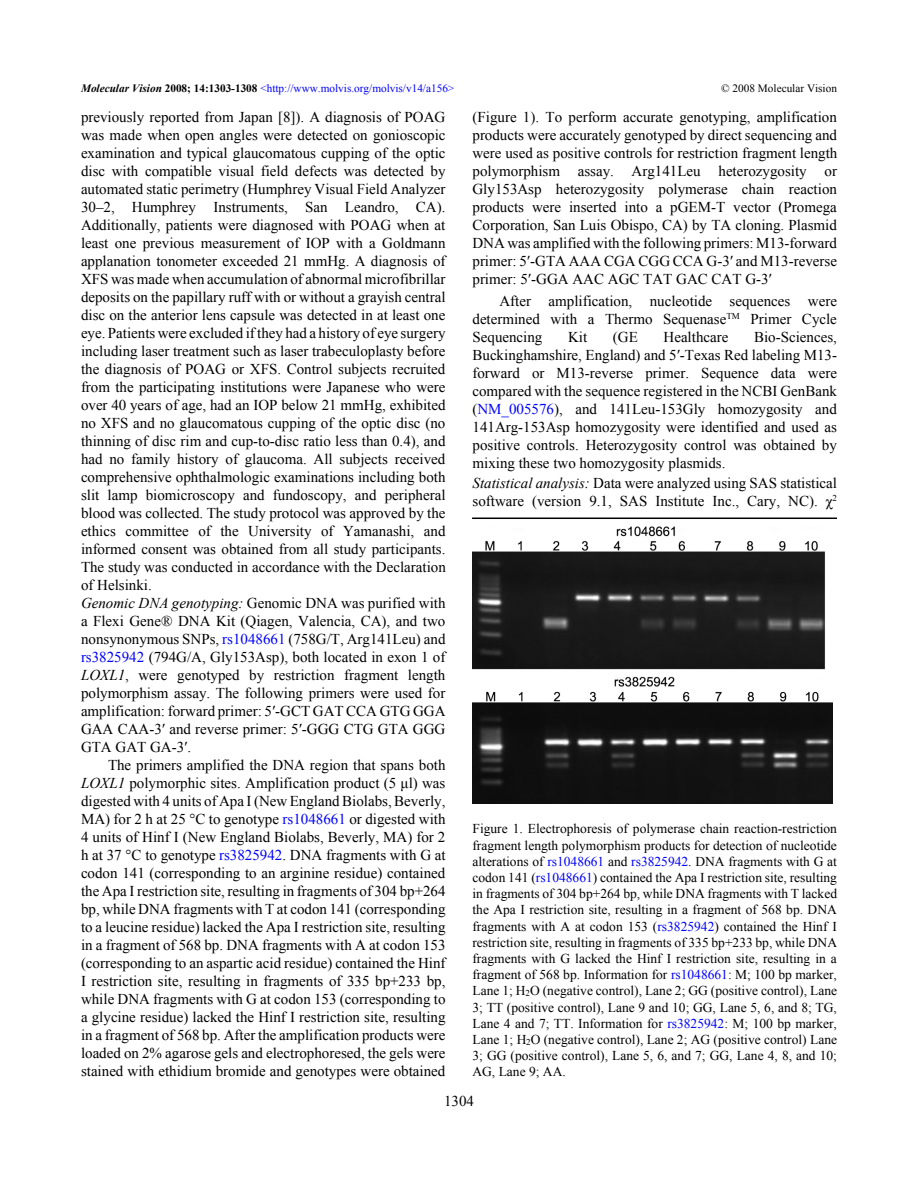
<style>
.page{position:relative;width:918px;height:1188px;background:#fff}
.page>*{position:absolute;margin:0;border:0;box-sizing:border-box;transform-origin:0 0}
.t1{font:15px/18px "Times New Roman";color:#000;text-align:justify}
.t2{font:13.5px/16.2px "Times New Roman";color:#000;text-align:justify}
.t3{font:11.25px "Times New Roman";color:#00f}
.t4{font:11.25px "Times New Roman";color:#000}
.s1{font-weight:700;font-style:italic;color:#000}
.s2{font-weight:700;color:#000}
.s3{font-style:italic}
.s4{color:#00f}
.s5{font-size:9px}
</style>
<div class="page">
<hr style="left:472px;top:518px;width:365px;height:1px;background:#000">
<img style="left:472px;top:527px;width:360px;height:276px">
<p class="t3" style="left:81px;top:82px;width:375px"><span class="s1">Molecular Vision</span> <span class="s2">2008; 14:1303-1308</span> &lt;http://www.molvis.org/molvis/v14/a156&gt;</p>
<p class="t4" style="left:721px;top:82px;width:117px">© 2008 Molecular Vision</p>
<p class="t1" style="left:81px;top:108px;width:366px;text-align:left">previously reported from Japan [8]). A diagnosis of POAG was made when open angles were detected on gonioscopic examination and typical glaucomatous cupping of the optic disc with compatible visual field defects was detected by automated static perimetry (Humphrey Visual Field Analyzer 30–2, Humphrey Instruments, San Leandro, CA).<br>Additionally, patients were diagnosed with POAG when at least one previous measurement of IOP with a Goldmann applanation tonometer exceeded 21 mmHg. A diagnosis of XFS was made when accumulation of abnormal microfibrillar deposits on the papillary ruff with or without a grayish central disc on the anterior lens capsule was detected in at least one eye. Patients were excluded if they had a history of eye surgery including laser treatment such as laser trabeculoplasty before the diagnosis of POAG or XFS. Control subjects recruited from the participating institutions were Japanese who were over 40 years of age, had an IOP below 21 mmHg, exhibited no XFS and no glaucomatous cupping of the optic disc (no thinning of disc rim and cup-to-disc ratio less than 0.4), and had no family history of glaucoma. All subjects received comprehensive ophthalmologic examinations including both slit lamp biomicroscopy and fundoscopy, and peripheral blood was collected. The study protocol was approved by the ethics committee of the University of Yamanashi, and informed consent was obtained from all study participants.<br>The study was conducted in accordance with the Declaration of Helsinki.<br><span class="s3">Genomic DNA genotyping:</span> Genomic DNA was purified with a Flexi Gene® DNA Kit (Qiagen, Valencia, CA), and two nonsynonymous SNPs, <span class="s4">rs1048661</span> (758G/T, Arg141Leu) and <span class="s4">rs3825942</span> (794G/A, Gly153Asp), both located in exon 1 of <span class="s3">LOXL1</span>, were genotyped by restriction fragment length polymorphism assay. The following primers were used for amplification: forward primer: 5′-GCT GAT CCA GTG GGA GAA CAA-3′ and reverse primer: 5′-GGG CTG GTA GGG GTA GAT GA-3′.</p>
<p class="t1" style="left:81px;top:756px;width:366px;text-indent:27px">The primers amplified the DNA region that spans both <span class="s3">LOXL1</span> polymorphic sites. Amplification product (5 μl) was digested with 4 units of Apa I (New England Biolabs, Beverly, MA) for 2 h at 25 °C to genotype <span class="s4">rs1048661</span> or digested with 4 units of Hinf I (New England Biolabs, Beverly, MA) for 2 h at 37 °C to genotype <span class="s4">rs3825942</span>. DNA fragments with G at codon 141 (corresponding to an arginine residue) contained the Apa I restriction site, resulting in fragments of 304 bp+264 bp, while DNA fragments with T at codon 141 (corresponding to a leucine residue) lacked the Apa I restriction site, resulting in a fragment of 568 bp. DNA fragments with A at codon 153 (corresponding to an aspartic acid residue) contained the Hinf I restriction site, resulting in fragments of 335 bp+233 bp, while DNA fragments with G at codon 153 (corresponding to a glycine residue) lacked the Hinf I restriction site, resulting in a fragment of 568 bp. After the amplification products were loaded on 2% agarose gels and electrophoresed, the gels were stained with ethidium bromide and genotypes were obtained</p>
<p class="t1" style="left:472px;top:108px;width:366px">(Figure 1). To perform accurate genotyping, amplification products were accurately genotyped by direct sequencing and were used as positive controls for restriction fragment length polymorphism assay. Arg141Leu heterozygosity or Gly153Asp heterozygosity polymerase chain reaction products were inserted into a pGEM-T vector (Promega Corporation, San Luis Obispo, CA) by TA cloning. Plasmid DNA was amplified with the following primers: M13-forward primer: 5′-GTA AAA CGA CGG CCA G-3′ and M13-reverse primer: 5′-GGA AAC AGC TAT GAC CAT G-3′</p>
<p class="t1" style="left:472px;top:292px;width:366px;text-indent:27px">After amplification, nucleotide sequences were determined with a Thermo Sequenase<sup>TM</sup> Primer Cycle Sequencing</p>
<p class="t1" style="left:472px;top:328px;width:366px;text-indent:282px">Bio-Sciences, Buckinghamshire, England) and 5′-Texas Red labeling M13- forward or M13-reverse primer. Sequence data were compared with the sequence registered in the NCBI GenBank (<span class="s4">NM_005576</span>), and 141Leu-153Gly homozygosity and 141Arg-153Asp homozygosity were identified and used as positive controls. Heterozygosity control was obtained by mixing these two homozygosity plasmids.</p>
<p class="t1" style="left:472px;top:474px;width:366px"><span class="s3">Statistical analysis:</span> Data were analyzed using SAS statistical software (version 9.1, SAS Institute Inc., Cary, NC). χ<sup>2</sup></p>
<p class="t1" style="left:568px;top:328px;width:21px">Kit</p>
<p class="t1" style="left:613px;top:328px;width:26px">(GE</p>
<p class="t1" style="left:664px;top:328px;width:66px">Healthcare</p>
<p class="t2" style="left:472px;top:821px;width:366px">Figure 1. Electrophoresis of polymerase chain reaction-restriction fragment length polymorphism products for detection of nucleotide alterations of <span class="s4">rs1048661</span> and <span class="s4">rs3825942</span>. DNA fragments with G at codon 141 (<span class="s4">rs1048661</span>) contained the Apa I restriction site, resulting in fragments of 304 bp+264 bp, while DNA fragments with T lacked the Apa I restriction site, resulting in a fragment of 568 bp. DNA fragments with A at codon 153 (<span class="s4">rs3825942</span>) contained the Hinf I restriction site, resulting in fragments of 335 bp+233 bp, while DNA fragments with G lacked the Hinf I restriction site, resulting in a fragment of 568 bp. Information for <span class="s4">rs1048661</span>: M; 100 bp marker, Lane 1; H<span class="s5">2</span>O (negative control), Lane 2; GG (positive control), Lane 3; TT (positive control), Lane 9 and 10; GG, Lane 5, 6, and 8; TG, Lane 4 and 7; TT. Information for <span class="s4">rs3825942</span>: M; 100 bp marker, Lane 1; H<span class="s5">2</span>O (negative control), Lane 2; AG (positive control) Lane 3; GG (positive control), Lane 5, 6, and 7; GG, Lane 4, 8, and 10; AG, Lane 9; AA.</p>
<p class="t1" style="left:444px;top:1092px;width:31px">1304</p>
</div>
